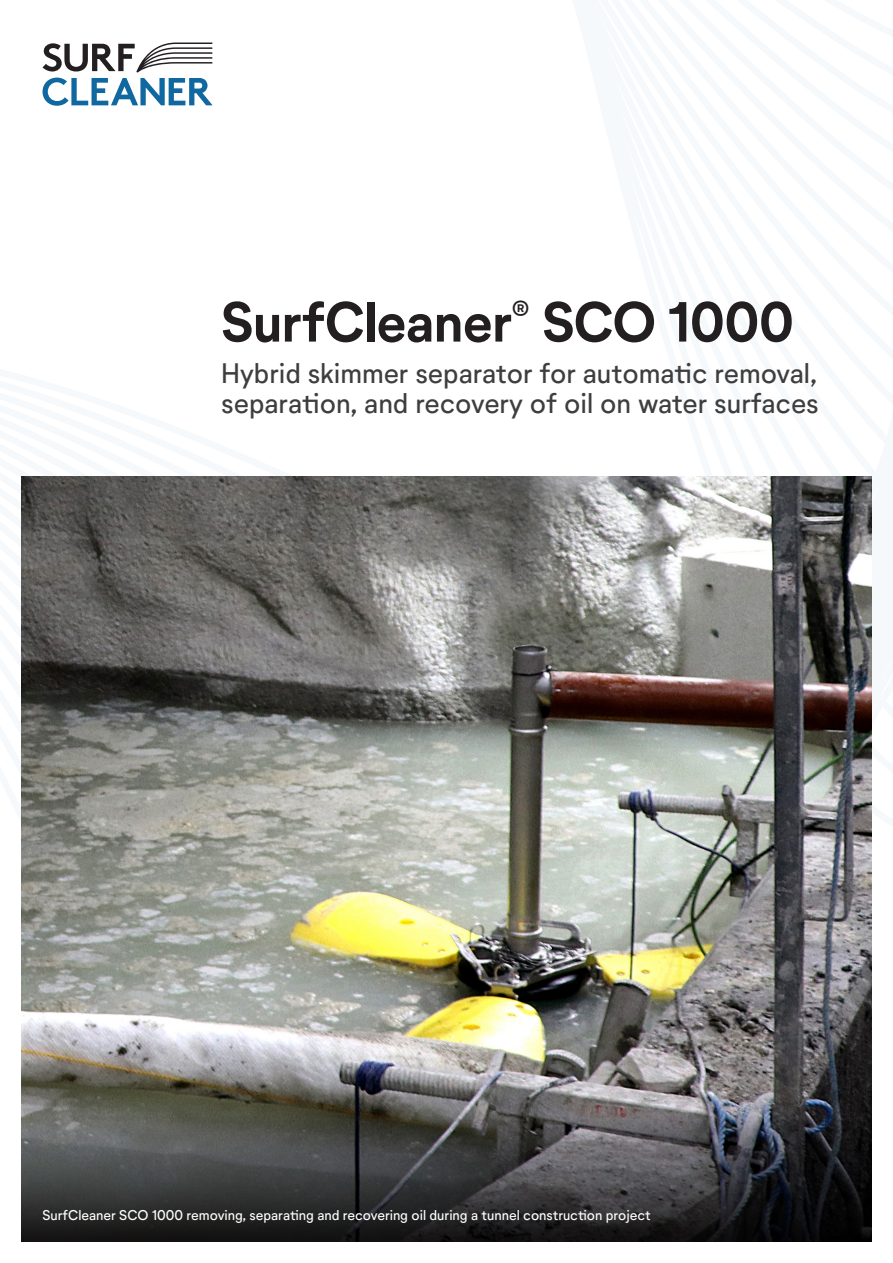
<style>
.page{position:relative;width:893px;height:1263px;background:#fff}
.page>*{position:absolute;margin:0;border:0;box-sizing:border-box;transform-origin:0 0}
.t1{font:700 54px "Neutrif Studio";letter-spacing:-.01em;color:#231f20}
.t2{font:27px/30px "Neutrif Studio";letter-spacing:-.005em;color:#3e3e3f}
.t3{font:13.5px "Neutrif Studio";color:#fff}
</style>
<div class="page">
<svg style="left:43px;top:43px;width:170px;height:63px"></svg>
<img style="left:21px;top:476px;width:851px;height:625px">
<svg style="left:21px;top:1101px;width:851px;height:141px;background:#3c3c3d"></svg>
<p class="t1" style="left:221px;top:289px;width:574px">SurfCleaner<sup>®</sup> SCO 1000</p>
<p class="t2" style="left:221px;top:358px;width:599px">Hybrid skimmer separator for automatic removal, separation, and recovery of oil on water surfaces</p>
<p class="t3" style="left:43px;top:1207px;width:610px">SurfCleaner SCO 1000 removing, separating and recovering oil during a tunnel construction project</p>
</div>
